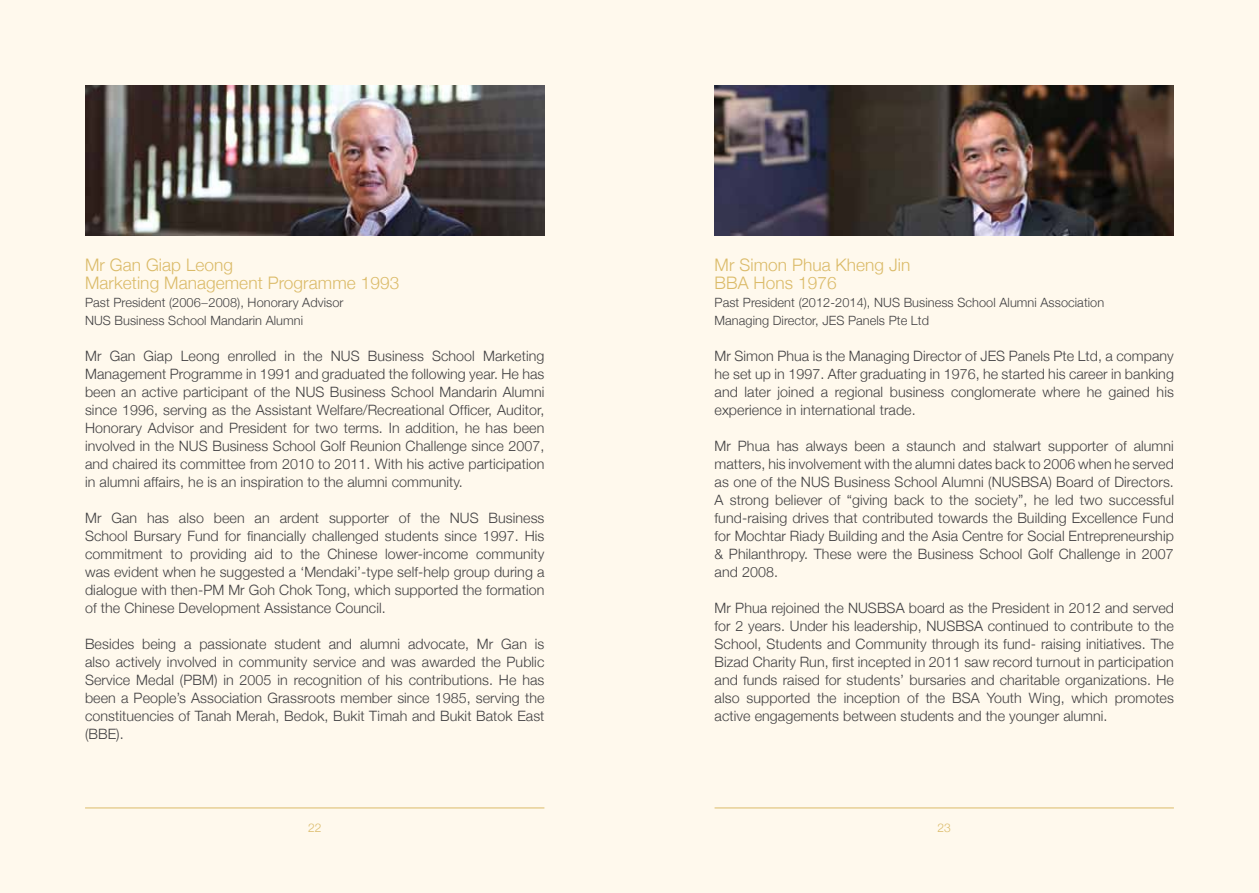
<style>
.page{position:relative;width:1259px;height:893px;background:#fff9ed}
.page>*{position:absolute;margin:0;border:0;box-sizing:border-box;transform-origin:0 0}
.t1{font:300 17.25px/18px "Helvetica Neue";letter-spacing:.005em;color:#dbbb69}
.t2{font:300 14.25px/18px "Helvetica Neue";letter-spacing:.005em;color:#414042;text-align:justify}
.t3{font:300 12.75px/18px "Helvetica Neue";letter-spacing:.005em;color:#414042}
.t4{font:300 12px "Helvetica Neue";color:#dbbb69}
</style>
<div class="page">
<hr style="left:85px;top:807px;width:459px;height:1px;background:#dbbb69">
<hr style="left:714px;top:807px;width:460px;height:1px;background:#dbbb69">
<img style="left:714px;top:85px;width:460px;height:150px">
<img style="left:85px;top:85px;width:459px;height:150px">
<p class="t1" style="left:85px;top:255px;width:316px">Mr Gan Giap Leong<br>Marketing Management Programme 1993</p>
<p class="t3" style="left:85px;top:293px;width:260px">Past President (2006−2008), Honorary Advisor<br>NUS Business School Mandarin Alumni</p>
<p class="t2" style="left:85px;top:346px;width:461px">Mr Gan Giap Leong enrolled in the NUS Business School Marketing Management Programme in 1991 and graduated the following year. He has been an active participant of the NUS Business School Mandarin Alumni since 1996, serving as the Assistant Welfare/Recreational Officer, Auditor, Honorary Advisor and President for two terms. In addition, he has been involved in the NUS Business School Golf Reunion Challenge since 2007, and chaired its committee from 2010 to 2011. With his active participation in alumni affairs, he is an inspiration to the alumni community.</p>
<p class="t2" style="left:85px;top:508px;width:461px">Mr Gan has also been an ardent supporter of the NUS Business School Bursary Fund for financially challenged students since 1997. His commitment to providing aid to the Chinese lower-income community was evident when he suggested a ‘Mendaki’-type self-help group during a dialogue with then-PM Mr Goh Chok Tong, which supported the formation of the Chinese Development Assistance Council.</p>
<p class="t2" style="left:85px;top:634px;width:461px">Besides being a passionate student and alumni advocate, Mr Gan is also actively involved in community service and was awarded the Public Service Medal (PBM) in 2005 in recognition of his contributions. He has been a People’s Association Grassroots member since 1985, serving the constituencies of Tanah Merah, Bedok, Bukit Timah and Bukit Batok East (BBE).</p>
<p class="t1" style="left:714px;top:255px;width:197px">Mr Simon Phua Kheng Jin<br>BBA Hons 1976</p>
<p class="t3" style="left:714px;top:293px;width:391px">Past President (2012-2014), NUS Business School Alumni Association<br>Managing Director, JES Panels Pte Ltd</p>
<p class="t2" style="left:714px;top:346px;width:461px">Mr Simon Phua is the Managing Director of JES Panels Pte Ltd, a company he set up in 1997. After graduating in 1976, he started his career in banking and later joined a regional business conglomerate where he gained his experience in international trade.</p>
<p class="t2" style="left:714px;top:436px;width:461px">Mr Phua has always been a staunch and stalwart supporter of alumni matters, his involvement with the alumni dates back to 2006 when he served as one of the NUS Business School Alumni (NUSBSA) Board of Directors.<br>A strong believer of “giving back to the society”, he led two successful fund-raising drives that contributed towards the Building Excellence Fund for Mochtar Riady Building and the Asia Centre for Social Entrepreneurship &amp; Philanthropy. These were the Business School Golf Challenge in 2007 and 2008.</p>
<p class="t2" style="left:714px;top:598px;width:461px">Mr Phua rejoined the NUSBSA board as the President in 2012 and served for 2 years. Under his leadership, NUSBSA continued to contribute to the School, Students and Community through its fund- raising initiatives. The Bizad Charity Run, first incepted in 2011 saw record turnout in participation and funds raised for students’ bursaries and charitable organizations. He also supported the inception of the BSA Youth Wing, which promotes active engagements between students and the younger alumni.</p>
<p class="t4" style="left:308px;top:818px;width:15px">22</p>
<p class="t4" style="left:937px;top:818px;width:15px">23</p>
</div>
